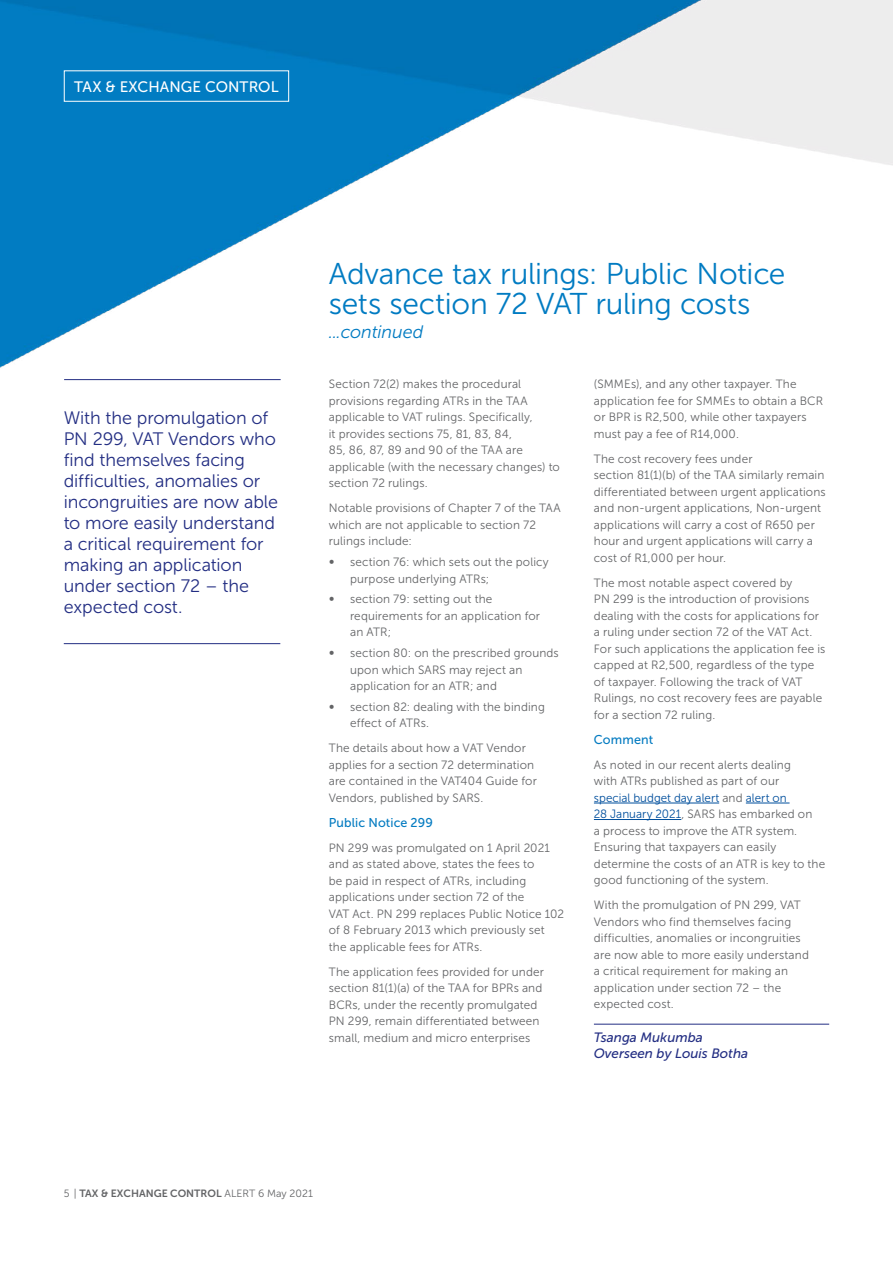
<style>
.page{position:relative;width:893px;height:1263px;background:#fff}
.page>*{position:absolute;margin:0;border:0;box-sizing:border-box;transform-origin:0 0}
.t1{font:30px/30px "Museo Sans 300";letter-spacing:-.01em;color:#007bc2}
.t2{font:18px/21px "Museo Sans 300";letter-spacing:-.005em;color:#232e83}
.t3{font:italic 18px "Museo Sans 300";letter-spacing:-.005em;color:#007bc2}
.t4{font:15.15px "Museo Sans 500";letter-spacing:.005em;color:#fff}
.t5{font:italic 13.5px/16.2px "Museo Sans 500";color:#232e83}
.t6{font:12.75px "Museo Sans 500";letter-spacing:.01em;color:#047bc1}
.t7{font:12px/16.5px "Museo Sans 300";letter-spacing:.01em;color:#636466}
.t8{font:10.5px "Museo Sans 700";color:#636466}
.s1{color:#004f9d}
.s2{font-family:"Museo Sans 300"}
</style>
<div class="page">
<img style="left:0;top:0;width:893px;height:381px">
<hr style="left:594px;top:803px;width:125px;height:1px;background:#004f9d">
<hr style="left:746px;top:803px;width:43px;height:1px;background:#004f9d">
<hr style="left:594px;top:819px;width:87px;height:1px;background:#004f9d">
<hr style="left:594px;top:1024px;width:235px;height:1px;background:#232e83">
<hr style="left:64px;top:379px;width:217px;height:1px;background:#232e83">
<hr style="left:64px;top:643px;width:216px;height:1px;background:#232e83">
<div style="left:64px;top:70px;width:225px;height:32px;border:1px solid #fff"></div>
<p class="t4" style="left:74px;top:78px;width:206px">TAX &amp; EXCHANGE CONTROL</p>
<p class="t2" style="left:64px;top:407px;width:216px">With the promulgation of<br>PN 299, VAT Vendors who find themselves facing difficulties, anomalies or incongruities are now able to more easily understand a critical requirement for making an application under section 72 – the expected cost.</p>
<h1 class="t1" style="left:329px;top:259px;width:458px">Advance tax rulings: Public Notice sets section 72 VAT ruling costs</h1>
<h2 class="t3" style="left:329px;top:322px;width:96px">...continued</h2>
<p class="t7" style="left:329px;top:376px;width:232px">Section 72(2) makes the procedural provisions regarding ATRs in the TAA applicable to VAT rulings. Specifically,<br>it provides sections 75, 81, 83, 84,<br>85, 86, 87, 89 and 90 of the TAA are applicable (with the necessary changes) to section 72 rulings.</p>
<p class="t7" style="left:329px;top:500px;width:233px">Notable provisions of Chapter 7 of the TAA which are not applicable to section 72 rulings include:</p>
<p class="t7" style="left:329px;top:554px;width:7px">∞</p>
<p class="t7" style="left:350px;top:554px;width:200px">section 76: which sets out the policy purpose underlying ATRs;</p>
<p class="t7" style="left:329px;top:591px;width:7px">∞</p>
<p class="t7" style="left:350px;top:591px;width:191px">section 79: setting out the requirements for an application for an ATR;</p>
<p class="t7" style="left:329px;top:645px;width:7px">∞</p>
<p class="t7" style="left:350px;top:645px;width:210px">section 80: on the prescribed grounds upon which SARS may reject an application for an ATR; and</p>
<p class="t7" style="left:329px;top:698px;width:7px">∞</p>
<p class="t7" style="left:350px;top:698px;width:196px">section 82: dealing with the binding effect of ATRs.</p>
<p class="t7" style="left:329px;top:740px;width:210px">The details about how a VAT Vendor applies for a section 72 determination are contained in the VAT404 Guide for Vendors, published by SARS.</p>
<p class="t6" style="left:329px;top:815px;width:106px">Public Notice 299</p>
<p class="t7" style="left:329px;top:839px;width:237px">PN 299 was promulgated on 1 April 2021 and as stated above, states the fees to<br>be paid in respect of ATRs, including applications under section 72 of the<br>VAT Act. PN 299 replaces Public Notice 102 of 8 February 2013 which previously set the applicable fees for ATRs.</p>
<p class="t7" style="left:329px;top:963px;width:217px">The application fees provided for under section 81(1)(a) of the TAA for BPRs and BCRs, under the recently promulgated PN 299, remain differentiated between small, medium and micro enterprises</p>
<p class="t7" style="left:594px;top:376px;width:231px">(SMMEs), and any other taxpayer. The application fee for SMMEs to obtain a BCR or BPR is R2,500, while other taxpayers must pay a fee of R14,000.</p>
<p class="t7" style="left:594px;top:450px;width:233px">The cost recovery fees under<br>section 81(1)(b) of the TAA similarly remain differentiated between urgent applications and non-urgent applications, Non-urgent applications will carry a cost of R650 per hour and urgent applications will carry a cost of R1,000 per hour.</p>
<p class="t7" style="left:594px;top:574px;width:233px">The most notable aspect covered by<br>PN 299 is the introduction of provisions dealing with the costs for applications for a ruling under section 72 of the VAT Act.<br>For such applications the application fee is capped at R2,500, regardless of the type of taxpayer. Following the track of VAT Rulings, no cost recovery fees are payable for a section 72 ruling.</p>
<p class="t6" style="left:594px;top:732px;width:61px">Comment</p>
<p class="t7" style="left:594px;top:756px;width:233px">As noted in our recent alerts dealing<br>with ATRs published as part of our<br><span class="s1">special budget day alert</span> and <span class="s1">alert on<br>28 January 2021</span>, SARS has embarked on<br>a process to improve the ATR system.<br>Ensuring that taxpayers can easily determine the costs of an ATR is key to the good functioning of the system.</p>
<p class="t7" style="left:594px;top:897px;width:217px">With the promulgation of PN 299, VAT Vendors who find themselves facing difficulties, anomalies or incongruities are now able to more easily understand a critical requirement for making an application under section 72 – the expected cost.</p>
<p class="t5" style="left:594px;top:1029px;width:156px">Tsanga Mukumba<br>Overseen by Louis Botha</p>
<p class="t8" style="left:64px;top:1187px;width:251px"><span class="s2">5 |</span> TAX &amp; EXCHANGE CONTROL <span class="s2">ALERT 6 May 2021</span></p>
</div>
